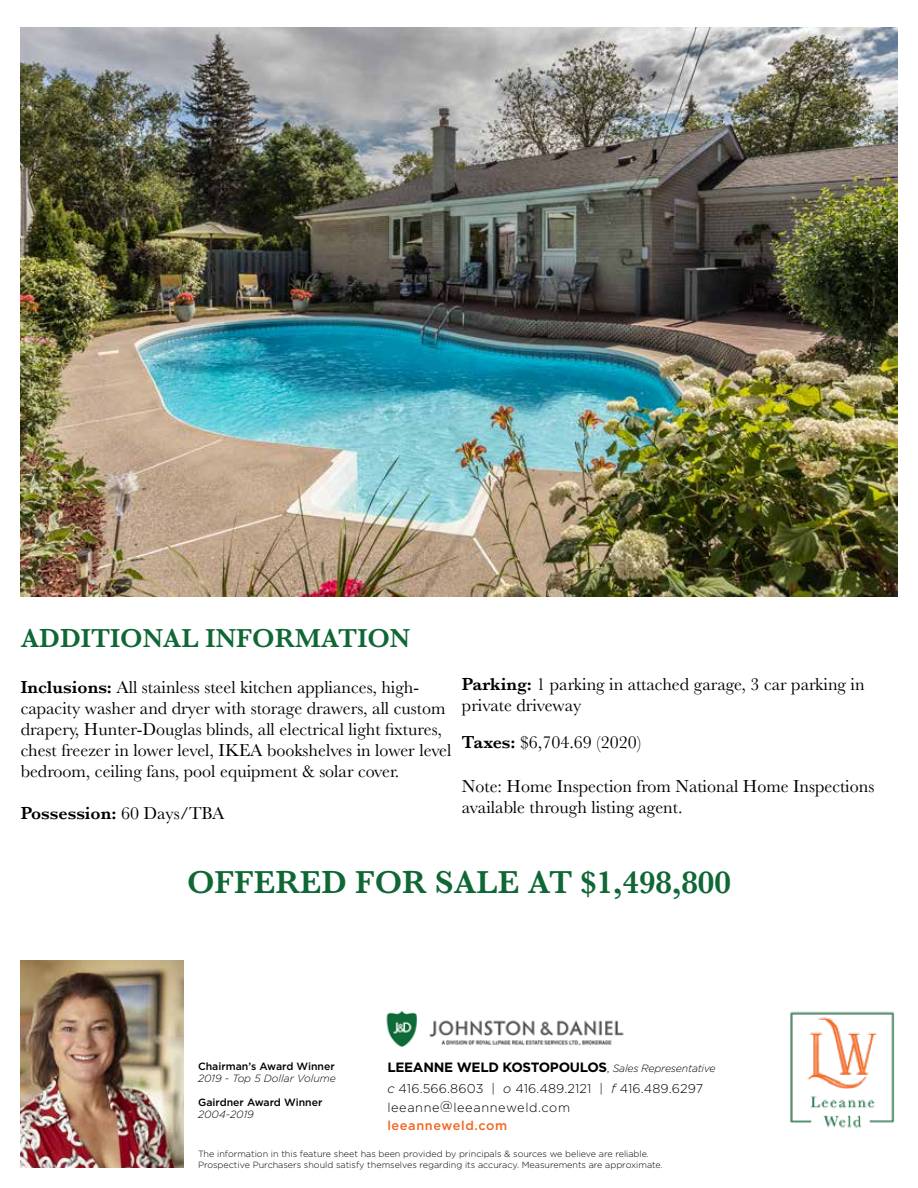
<style>
.page{position:relative;width:918px;height:1188px;background:#fff}
.page>*{position:absolute;margin:0;border:0;box-sizing:border-box;transform-origin:0 0}
.t1{font:600 33px "Baskerville";color:#0f6735}
.t2{font:600 27px "Baskerville";color:#0f6735}
.t3{font:18px/21px "Baskerville";color:#000}
.t4{font:600 18px "Baskerville";color:#000}
.t5{font:700 13.5px "Gotham";letter-spacing:-.02em;color:#000}
.t6{font:300 12.75px/18px "Gotham";letter-spacing:.01em;color:#000}
.t7{font:500 12.75px "Gotham";letter-spacing:.05em;color:#f26722}
.t8{font:500 10.5px "Gotham";color:#000}
.t9{font:italic 300 10.5px "Gotham";color:#000}
.t10{font:300 9px/10.8px "Gotham";color:#000}
.s1{font-weight:600}
.s2{font-weight:400}
.s3{font-weight:300;font-size:12px}
.s4{font-weight:300;font-style:italic;font-size:10.5px}
.s5{font-style:italic}
</style>
<div class="page">
<img style="left:20px;top:27px;width:878px;height:570px">
<img style="left:790px;top:1011px;width:105px;height:117px">
<img style="left:386px;top:1010px;width:238px;height:37px">
<img style="left:20px;top:961px;width:164px;height:207px">
<h2 class="t2" style="left:21px;top:619px;width:391px">ADDITIONAL INFORMATION</h2>
<p class="t3" style="left:21px;top:677px;width:432px"><span class="s1">Inclusions:</span> All stainless steel kitchen appliances, high&shy;capacity washer and dryer with storage drawers, all custom drapery, Hunter-Douglas blinds, all electrical light fixtures, chest freezer in lower level, IKEA bookshelves in lower level bedroom, ceiling fans, pool equipment &amp; solar cover.</p>
<p class="t4" style="left:21px;top:800px;width:205px">Possession: <span class="s2">60 Days/TBA</span></p>
<p class="t3" style="left:462px;top:674px;width:404px"><span class="s1">Parking:</span> 1 parking in attached garage, 3 car parking in private driveway</p>
<p class="t3" style="left:462px;top:732px;width:181px"><span class="s1">Taxes:</span> $6,704.69 (2020)</p>
<p class="t3" style="left:462px;top:776px;width:414px">Note: Home Inspection from National Home Inspections available through listing agent.</p>
<h1 class="t1" style="left:187px;top:859px;width:545px">OFFERED FOR SALE AT $1,498,800</h1>
<p class="t8" style="left:198px;top:1059px;width:138px">Chairman’s Award Winner</p>
<p class="t9" style="left:198px;top:1071px;width:140px">2019 - Top 5 Dollar Volume</p>
<p class="t8" style="left:198px;top:1095px;width:126px">Gairdner Award Winner</p>
<p class="t9" style="left:198px;top:1107px;width:57px">2004-2019</p>
<p class="t5" style="left:387px;top:1058px;width:330px">LEEANNE WELD KOSTOPOULOS<span class="s3">,</span> <span class="s4">Sales Representative</span></p>
<p class="t6" style="left:387px;top:1080px;width:317px"><span class="s5">c</span> 416.566.8603 | <span class="s5">o</span> 416.489.2121 | <span class="s5">f</span> 416.489.6297 leeanne@leeanneweld.com</p>
<p class="t7" style="left:387px;top:1117px;width:121px">leeanneweld.com</p>
<p class="t10" style="left:198px;top:1149px;width:466px">The information in this feature sheet has been provided by principals &amp; sources we believe are reliable.<br>Prospective Purchasers should satisfy themselves regarding its accuracy. Measurements are approximate.</p>
</div>
